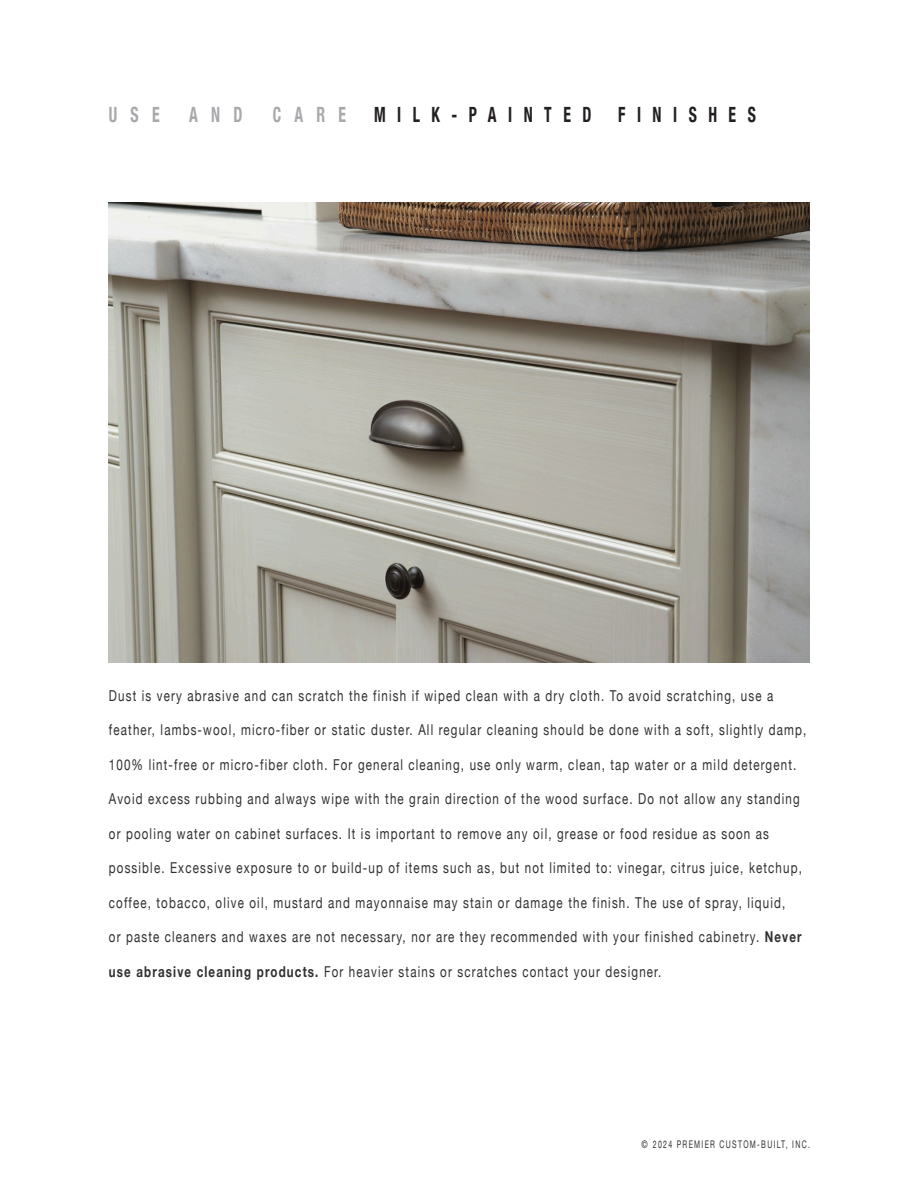
<style>
.page{position:relative;width:918px;height:1188px;background:#fff}
.page>*{position:absolute;margin:0;border:0;box-sizing:border-box;transform-origin:0 0}
.Subtitle{font:700 condensed 21px "Helvetica Neue";letter-spacing:.73em;color:#231f20;scale:.75 1}
.t1{font:700 condensed 21px "Helvetica Neue";letter-spacing:.84em;color:#a8a9ad;scale:.75 1}
.BODY{font:15px "Helvetica Neue";letter-spacing:.1em;color:#312f30;scale:.77 1}
.t2{font:10.5px "Helvetica Neue";letter-spacing:.19em;color:#312f30;scale:.75 1}
.s1{font-weight:700}
</style>
<div class="page">
<img style="left:108px;top:202px;width:702px;height:460px">
<h1 class="t1" style="left:109px;top:97px;width:69px">USE</h1>
<h1 class="t1" style="left:189px;top:97px;width:73px">AND</h1>
<h1 class="t1" style="left:273px;top:97px;width:99px">CARE</h1>
<p class="Subtitle" style="left:374px;top:97px;width:291px">MILK-PAINTED</p>
<p class="Subtitle" style="left:618px;top:97px;width:185px">FINISHES</p>
<p class="BODY" style="left:109px;top:685px;width:864px">Dust is very abrasive and can scratch the finish if wiped clean with a dry cloth. To avoid scratching, use a</p>
<p class="BODY" style="left:109px;top:719px;width:907px">feather, lambs-wool, micro-fiber or static duster. All regular cleaning should be done with a soft, slightly damp,</p>
<p class="BODY" style="left:109px;top:754px;width:894px">100% lint-free or micro-fiber cloth. For general cleaning, use only warm, clean, tap water or a mild detergent.</p>
<p class="BODY" style="left:109px;top:788px;width:899px">Avoid excess rubbing and always wipe with the grain direction of the wood surface. Do not allow any standing</p>
<p class="BODY" style="left:109px;top:823px;width:859px">or pooling water on cabinet surfaces. It is important to remove any oil, grease or food residue as soon as</p>
<p class="BODY" style="left:109px;top:857px;width:902px">possible. Excessive exposure to or build-up of items such as, but not limited to: vinegar, citrus juice, ketchup,</p>
<p class="BODY" style="left:109px;top:892px;width:880px">coffee, tobacco, olive oil, mustard and mayonnaise may stain or damage the finish. The use of spray, liquid,</p>
<p class="BODY" style="left:109px;top:926px;width:901px">or paste cleaners and waxes are not necessary, nor are they recommended with your finished cabinetry. <span class="s1">Never</span></p>
<p class="BODY" style="left:109px;top:961px;width:719px"><span class="s1">use abrasive cleaning products.</span> For heavier stains or scratches contact your designer.</p>
<p class="t2" style="left:641px;top:1137px;width:226px">© 2024 PREMIER CUSTOM-BUILT, INC.</p>
</div>
